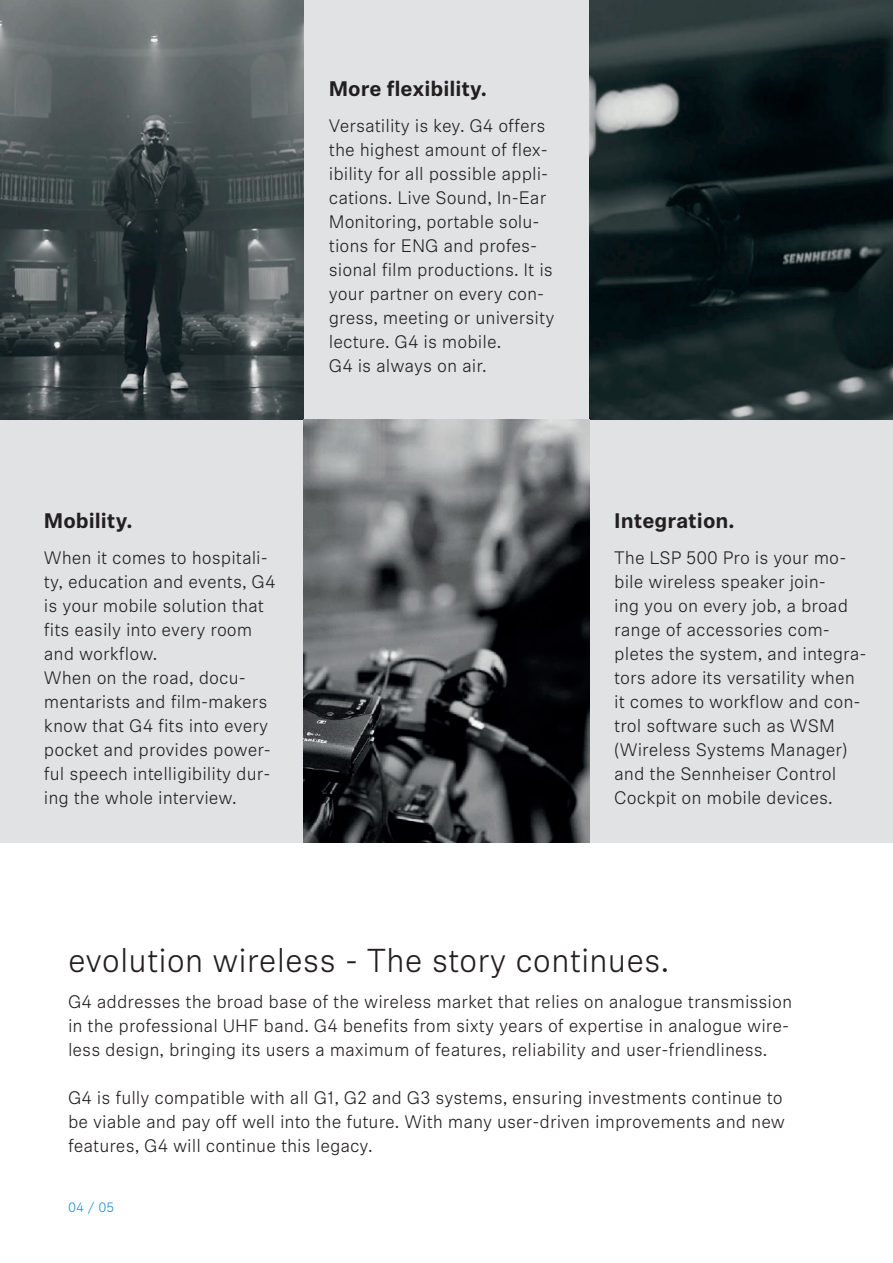
<style>
.page{position:relative;width:893px;height:1263px;background:#fff}
.page>*{position:absolute;margin:0;border:0;box-sizing:border-box;transform-origin:0 0}
.t1{font:300 33px "Sennheiser Neue";color:#231f20}
.t2{font:700 21px "Sennheiser Neue";color:#231f20}
.t3{font:300 18px/24px "Sennheiser Neue";color:#231f20}
.t4{font:300 13.5px "Sennheiser Neue";color:#2190d0}
</style>
<div class="page">
<div style="left:0;top:0;width:893px;height:843px;background:#e1e2e4"></div>
<img style="left:0;top:0;width:303px;height:420px">
<img style="left:590px;top:0;width:303px;height:420px">
<img style="left:303px;top:420px;width:287px;height:423px">
<p class="t2" style="left:329px;top:73px;width:160px">More flexibility.</p>
<p class="t3" style="left:329px;top:113px;width:227px">Versatility is key. G4 offers the highest amount of flex&shy;ibility for all possible appli&shy;cations. Live Sound, In-Ear<br>Monitoring, portable solu&shy;tions for ENG and profes&shy;sional film productions. It is your partner on every con&shy;gress, meeting or university</p>
<p class="t3" style="left:329px;top:353px;width:160px">G4 is always on air.</p>
<p class="t2" style="left:329px;top:73px;width:178px">4 more flex bility.</p>
<p class="t3" style="left:329px;top:329px;width:221px">lecture. G4 is mobile. G4 is always on air.</p>
<p class="t2" style="left:44px;top:505px;width:90px">Mobility.</p>
<p class="t3" style="left:44px;top:545px;width:233px">When it comes to hospitali&shy;ty, education and events, G4 is your mobile solution that fits easily into every room and workflow.<br>When on the road, docu&shy;mentarists and film-makers know that G4 fits into every pocket and provides power&shy;ful speech intelligibility dur&shy;ing the whole interview.</p>
<p class="t2" style="left:614px;top:505px;width:122px">Integration.</p>
<p class="t3" style="left:614px;top:545px;width:254px">The LSP 500 Pro is your mo&shy;bile wireless speaker join-<br>ing you on every job, a broad range of accessories com&shy;pletes the system, and integra&shy;tors adore its versatility when it comes to workflow and con&shy;trol software such as WSM (Wireless Systems Manager) and the Sennheiser Control<br>Cockpit on mobile devices.</p>
<h1 class="t1" style="left:68px;top:938px;width:603px">evolution wireless - The story continues.</h1>
<p class="t3" style="left:68px;top:989px;width:726px">G4 addresses the broad base of the wireless market that relies on analogue transmission in the professional UHF band. G4 benefits from sixty years of expertise in analogue wire&shy;less design, bringing its users a maximum of features, reliability and user-friendliness.</p>
<p class="t3" style="left:68px;top:1085px;width:719px">G4 is fully compatible with all G1, G2 and G3 systems, ensuring investments continue to be viable and pay off well into the future. With many user-driven improvements and new features, G4 will continue this legacy.</p>
<p class="t4" style="left:68px;top:1198px;width:48px">04 / 05</p>
</div>
